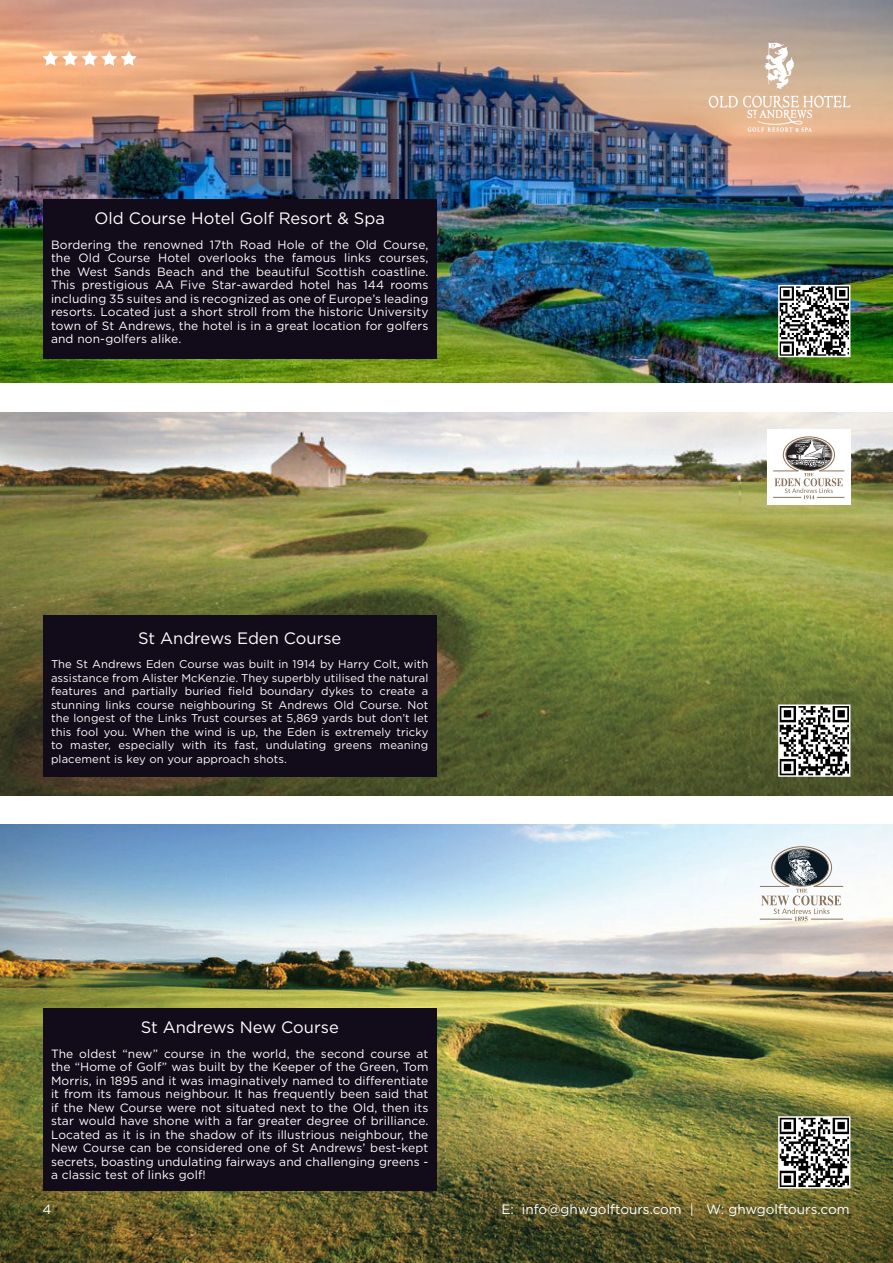
<style>
.page{position:relative;width:893px;height:1263px;background:#fff}
.page>*{position:absolute;margin:0;border:0;box-sizing:border-box;transform-origin:0 0}
.t1{font:16.5px "Gotham";color:#fff}
.t2{font:13.5px "Gotham";color:#fff}
.t3{font:12px/13.5px "Gotham";letter-spacing:.01em;color:#fff;text-align:justify}
.t4{font:11.25px/13.5px "Gotham";letter-spacing:.01em;color:#fff;text-align:justify}
</style>
<div class="page">
<img style="left:0;top:825px;width:893px;height:438px">
<img style="left:0;top:412px;width:893px;height:383px">
<div style="left:44px;top:615px;width:393px;height:162px;background:#120b19"></div>
<svg style="left:781px;top:707px;width:66px;height:67px"></svg>
<div style="left:778px;top:704px;width:72px;height:73px;border:2px solid #fff"></div>
<div style="left:767px;top:429px;width:83px;height:76px;background:#fff"></div>
<svg style="left:773px;top:436px;width:71px;height:63px"></svg>
<img style="left:0;top:0;width:893px;height:383px">
<div style="left:44px;top:199px;width:393px;height:159px;background:#120b19"></div>
<svg style="left:709px;top:95px;width:142px;height:37px;background:#e8c2a3"></svg>
<svg style="left:764px;top:42px;width:30px;height:47px"></svg>
<svg style="left:43px;top:51px;width:94px;height:15px"></svg>
<svg style="left:781px;top:288px;width:66px;height:66px"></svg>
<div style="left:778px;top:285px;width:72px;height:72px;border:2px solid #fff"></div>
<svg style="left:781px;top:1119px;width:66px;height:66px"></svg>
<div style="left:778px;top:1116px;width:72px;height:72px;border:2px solid #fff"></div>
<div style="left:44px;top:1008px;width:393px;height:183px;background:#120b19"></div>
<svg style="left:760px;top:846px;width:83px;height:75px"></svg>
<p class="t1" style="left:94px;top:208px;width:292px">Old Course Hotel Golf Resort &amp; Spa</p>
<p class="t3" style="left:51px;top:238px;width:379px">Bordering the renowned 17th Road Hole of the Old Course, the Old Course Hotel overlooks the famous links courses, the West Sands Beach and the beautiful Scottish coastline.<br>This prestigious AA Five Star-awarded hotel has 144 rooms including 35 suites and is recognized as one of Europe’s leading resorts. Located just a short stroll from the historic University town of St Andrews, the hotel is in a great location for golfers and non-golfers alike.</p>
<p class="t1" style="left:138px;top:628px;width:205px">St Andrews Eden Course</p>
<p class="t4" style="left:51px;top:657px;width:379px">The St Andrews Eden Course was built in 1914 by Harry Colt, with assistance from Alister McKenzie. They superbly utilised the natural features and partially buried field boundary dykes to create a stunning links course neighbouring St Andrews Old Course. Not the longest of the Links Trust courses at 5,869 yards but don’t let this fool you. When the wind is up, the Eden is extremely tricky to master, especially with its fast, undulating greens meaning placement is key on your approach shots.</p>
<p class="t1" style="left:141px;top:1017px;width:200px">St Andrews New Course</p>
<p class="t3" style="left:51px;top:1046px;width:379px">The oldest “new” course in the world, the second course at the “Home of Golf” was built by the Keeper of the Green, Tom Morris, in 1895 and it was imaginatively named to differentiate it from its famous neighbour. It has frequently been said that if the New Course were not situated next to the Old, then its star would have shone with a far greater degree of brilliance.<br>Located as it is in the shadow of its illustrious neighbour, the New Course can be considered one of St Andrews’ best-kept secrets, boasting undulating fairways and challenging greens - a classic test of links golf!</p>
<p class="t2" style="left:43px;top:1201px;width:11px">4</p>
<p class="t2" style="left:501px;top:1201px;width:350px">E: info@ghwgolftours.com | W: ghwgolftours.com</p>
</div>
